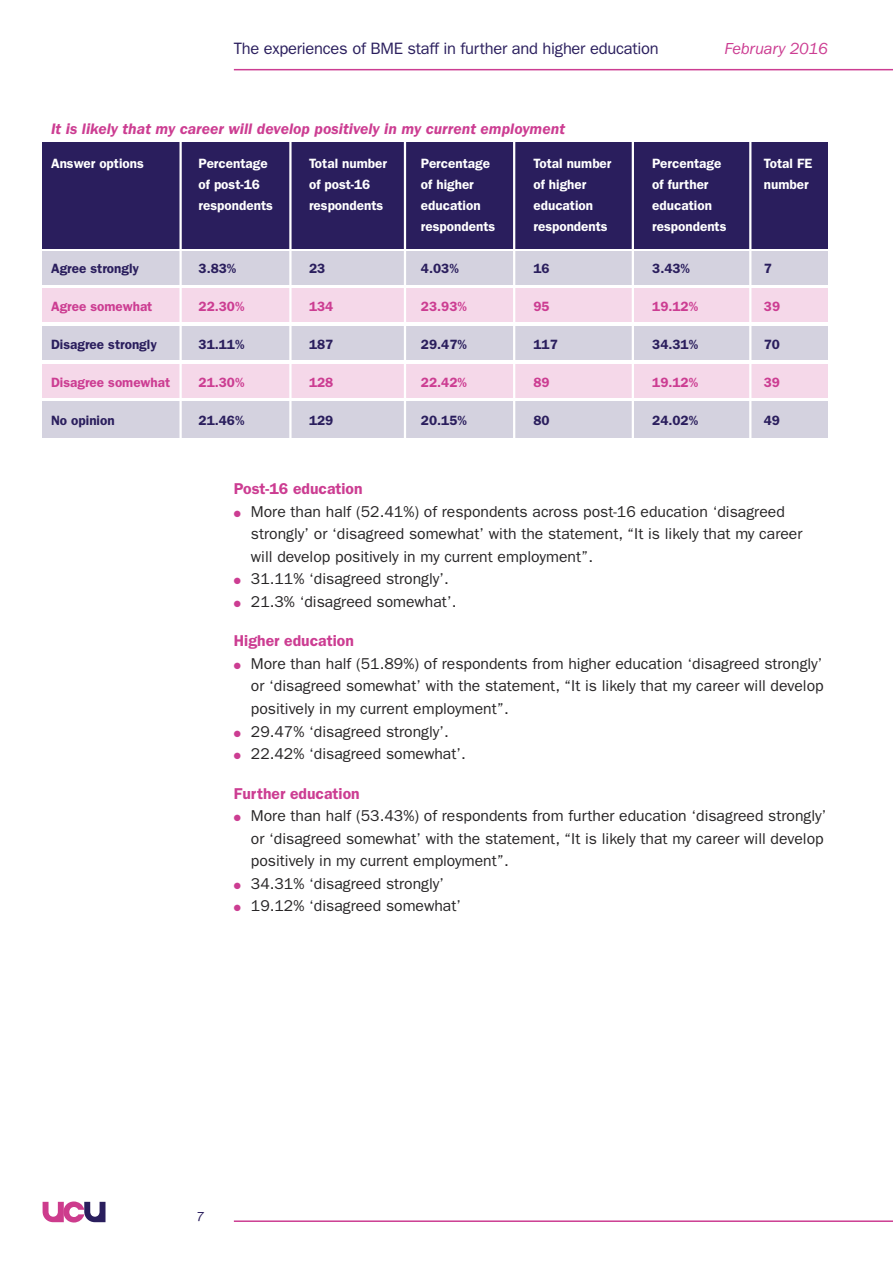
<style>
.page{position:relative;width:893px;height:1263px;background:#fff}
.page>*{position:absolute;margin:0;border:0;box-sizing:border-box;transform-origin:0 0}
.t1{font:16.5px "Franklin Gothic";letter-spacing:-.015em;color:#2a1e5d}
.t2{font:italic 16.5px "Franklin Gothic";letter-spacing:-.015em;color:#cc3d92}
.t3{font:15.75px/22.5px "Franklin Gothic";color:#272526}
.t4{font:italic 600 15.75px "Franklin Gothic";color:#cc3d92}
.t5{font:600 15.75px "Franklin Gothic";color:#cc3d92}
.t6{font:600 13.5px "Franklin Gothic";color:#fff}
.t7{font:600 13.5px "Franklin Gothic";color:#2a1e5d}
.t8{font:600 13.5px "Franklin Gothic";color:#cc3d92}
.t9{font:italic 13.5px "Franklin Gothic";color:#2a1e5d}
.s1{color:#cc3d92}
</style>
<div class="page">
<hr style="left:234px;top:1220px;width:659px;height:2px;background:#cc3d92">
<hr style="left:234px;top:69px;width:659px;height:1px;background:#cc3d92">
<svg style="left:43px;top:1201px;width:62px;height:21px"></svg>
<div style="left:43px;top:252px;width:785px;height:33px;background:#d4d2df"></div>
<div style="left:43px;top:288px;width:785px;height:34px;background:#f5d8e9"></div>
<div style="left:43px;top:326px;width:785px;height:34px;background:#d4d2df"></div>
<div style="left:43px;top:401px;width:785px;height:36px;background:#d4d2df"></div>
<div style="left:43px;top:364px;width:785px;height:34px;background:#f5d8e9"></div>
<div style="left:43px;top:143px;width:785px;height:106px;background:#2a1e5d"></div>
<hr style="left:179px;top:141px;width:3px;height:305px;background:#fff">
<hr style="left:289px;top:141px;width:3px;height:305px;background:#fff">
<hr style="left:404px;top:141px;width:2px;height:305px;background:#fff">
<hr style="left:749px;top:141px;width:2px;height:305px;background:#fff">
<hr style="left:513px;top:141px;width:2px;height:305px;background:#fff">
<hr style="left:632px;top:141px;width:2px;height:305px;background:#fff">
<p class="t1" style="left:234px;top:43px;width:426px">The experiences of BME staff in further and higher education</p>
<p class="t2" style="left:725px;top:43px;width:105px">February 2016</p>
<p class="t4" style="left:51px;top:123px;width:515px">It is likely that my career will develop positively in my current employment</p>
<p class="t6" style="left:51px;top:159px;width:94px">Answer options</p>
<p class="t6" style="left:199px;top:159px;width:71px">Percentage</p>
<p class="t6" style="left:309px;top:159px;width:80px">Total number</p>
<p class="t6" style="left:421px;top:159px;width:71px">Percentage</p>
<p class="t6" style="left:533px;top:159px;width:80px">Total number</p>
<p class="t6" style="left:652px;top:159px;width:71px">Percentage</p>
<p class="t6" style="left:764px;top:159px;width:50px">Total FE</p>
<p class="t6" style="left:199px;top:180px;width:63px">of post-16</p>
<p class="t6" style="left:309px;top:180px;width:63px">of post-16</p>
<p class="t6" style="left:421px;top:180px;width:54px">of higher</p>
<p class="t6" style="left:533px;top:180px;width:54px">of higher</p>
<p class="t6" style="left:652px;top:180px;width:58px">of further</p>
<p class="t6" style="left:764px;top:180px;width:46px">number</p>
<p class="t6" style="left:199px;top:201px;width:76px">respondents</p>
<p class="t6" style="left:309px;top:201px;width:76px">respondents</p>
<p class="t6" style="left:421px;top:201px;width:61px">education</p>
<p class="t6" style="left:533px;top:201px;width:61px">education</p>
<p class="t6" style="left:652px;top:201px;width:61px">education</p>
<p class="t6" style="left:421px;top:222px;width:76px">respondents</p>
<p class="t6" style="left:533px;top:222px;width:76px">respondents</p>
<p class="t6" style="left:652px;top:222px;width:76px">respondents</p>
<p class="t7" style="left:51px;top:264px;width:90px">Agree strongly</p>
<p class="t7" style="left:199px;top:264px;width:39px">3.83%</p>
<p class="t7" style="left:309px;top:264px;width:18px">23</p>
<p class="t7" style="left:421px;top:264px;width:39px">4.03%</p>
<p class="t7" style="left:533px;top:264px;width:18px">16</p>
<p class="t7" style="left:652px;top:264px;width:39px">3.43%</p>
<p class="t7" style="left:764px;top:264px;width:10px">7</p>
<p class="t8" style="left:51px;top:302px;width:103px">Agree somewhat</p>
<p class="t8" style="left:199px;top:302px;width:47px">22.30%</p>
<p class="t8" style="left:309px;top:302px;width:26px">134</p>
<p class="t8" style="left:421px;top:302px;width:47px">23.93%</p>
<p class="t8" style="left:533px;top:302px;width:18px">95</p>
<p class="t8" style="left:652px;top:302px;width:47px">19.12%</p>
<p class="t8" style="left:764px;top:302px;width:18px">39</p>
<p class="t7" style="left:51px;top:340px;width:107px">Disagree strongly</p>
<p class="t7" style="left:199px;top:340px;width:47px">31.11%</p>
<p class="t7" style="left:309px;top:340px;width:26px">187</p>
<p class="t7" style="left:421px;top:340px;width:47px">29.47%</p>
<p class="t7" style="left:533px;top:340px;width:26px">117</p>
<p class="t7" style="left:652px;top:340px;width:47px">34.31%</p>
<p class="t7" style="left:764px;top:340px;width:18px">70</p>
<p class="t8" style="left:51px;top:378px;width:121px">Disagree somewhat</p>
<p class="t8" style="left:199px;top:378px;width:47px">21.30%</p>
<p class="t8" style="left:309px;top:378px;width:26px">128</p>
<p class="t8" style="left:421px;top:378px;width:47px">22.42%</p>
<p class="t8" style="left:533px;top:378px;width:18px">89</p>
<p class="t8" style="left:652px;top:378px;width:47px">19.12%</p>
<p class="t8" style="left:764px;top:378px;width:18px">39</p>
<p class="t7" style="left:51px;top:416px;width:65px">No opinion</p>
<p class="t7" style="left:199px;top:416px;width:47px">21.46%</p>
<p class="t7" style="left:309px;top:416px;width:26px">129</p>
<p class="t7" style="left:421px;top:416px;width:47px">20.15%</p>
<p class="t7" style="left:533px;top:416px;width:18px">80</p>
<p class="t7" style="left:652px;top:416px;width:47px">24.02%</p>
<p class="t7" style="left:764px;top:416px;width:18px">49</p>
<p class="t5" style="left:234px;top:484px;width:130px">Post-16 education</p>
<p class="t3" style="left:251px;top:502px;width:553px;text-indent:-17px"><span class="s1">●</span> More than half (52.41%) of respondents across post-16 education ‘disagreed strongly’ or ‘disagreed somewhat’ with the statement, “It is likely that my career will develop positively in my current employment”.</p>
<p class="t3" style="left:234px;top:569px;width:217px"><span class="s1">●</span> 31.11% ‘disagreed strongly’.</p>
<p class="t3" style="left:234px;top:592px;width:224px"><span class="s1">●</span> 21.3% ‘disagreed somewhat’.</p>
<p class="t5" style="left:234px;top:636px;width:122px">Higher education</p>
<p class="t3" style="left:251px;top:654px;width:574px;text-align:justify;text-indent:-17px"><span class="s1">●</span> More than half (51.89%) of respondents from higher education ‘disagreed strongly’ or ‘disagreed somewhat’ with the statement, “It is likely that my career will develop positively in my current employment”.</p>
<p class="t3" style="left:234px;top:721px;width:217px"><span class="s1">●</span> 29.47% ‘disagreed strongly’.</p>
<p class="t3" style="left:234px;top:744px;width:233px"><span class="s1">●</span> 22.42% ‘disagreed somewhat’.</p>
<p class="t5" style="left:234px;top:788px;width:127px">Further education</p>
<p class="t3" style="left:251px;top:806px;width:577px;text-indent:-17px"><span class="s1">●</span> More than half (53.43%) of respondents from further education ‘disagreed strongly’ or ‘disagreed somewhat’ with the statement, “It is likely that my career will develop positively in my current employment”.</p>
<p class="t3" style="left:234px;top:873px;width:212px"><span class="s1">●</span> 34.31% ‘disagreed strongly’</p>
<p class="t3" style="left:234px;top:896px;width:229px"><span class="s1">●</span> 19.12% ‘disagreed somewhat’</p>
<p class="t9" style="left:196px;top:1212px;width:9px">7</p>
</div>
